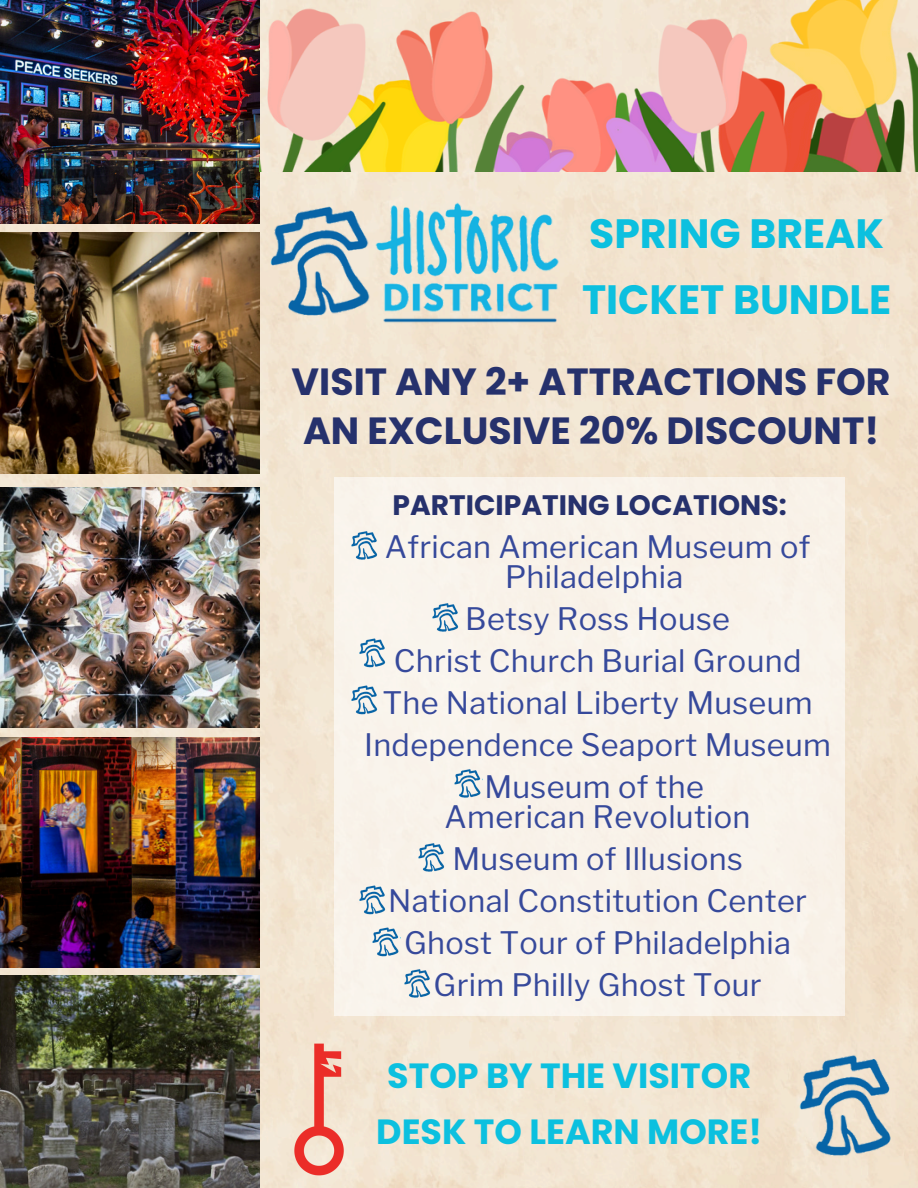
<style>
.page{position:relative;width:918px;height:1188px;background:#fff}
.page>*{position:absolute;margin:0;border:0;box-sizing:border-box;transform-origin:0 0}
.t1{font:700 40.95px/66.3px "Poppins";color:#0cc0df}
.t2{font:700 37.8px/49.5px "Poppins";color:#26316c;text-align:center}
.t3{font:700 34.95px/56.2px "Poppins";color:#0cc0df;text-align:center}
.t4{font:30.75px/30px "Libre Franklin";letter-spacing:.01em;color:#36499b;text-align:center}
.t5{font:700 28.2px "Poppins";color:#26316c}
</style>
<div class="page">
<img style="left:0;top:172px;width:918px;height:1016px">
<img style="left:0;top:0;width:260px;height:224px">
<img style="left:0;top:233px;width:260px;height:240px">
<img style="left:0;top:488px;width:260px;height:240px">
<img style="left:0;top:738px;width:260px;height:229px">
<img style="left:0;top:976px;width:260px;height:212px">
<div style="left:334px;top:477px;width:511px;height:539px;background:#f9f2ea"></div>
<img style="left:260px;top:0;width:658px;height:172px">
<img style="left:288px;top:1036px;width:63px;height:146px">
<img style="left:797px;top:1048px;width:97px;height:126px">
<img style="left:267px;top:199px;width:301px;height:136px">
<img style="left:351px;top:531px;width:27px;height:29px">
<img style="left:432px;top:603px;width:27px;height:29px">
<img style="left:359px;top:638px;width:27px;height:30px">
<img style="left:454px;top:769px;width:27px;height:29px">
<img style="left:351px;top:685px;width:27px;height:30px">
<img style="left:418px;top:843px;width:27px;height:29px">
<img style="left:359px;top:885px;width:27px;height:30px">
<img style="left:372px;top:927px;width:27px;height:30px">
<img style="left:404px;top:969px;width:27px;height:29px">
<h1 class="t1" style="left:582px;top:200px;width:311px">SPRING BREAK<br>TICKET BUNDLE</h1>
<h1 class="t2" style="left:292px;top:357px;width:600px">VISIT ANY 2+ ATTRACTIONS FOR<br>AN EXCLUSIVE 20% DISCOUNT!</h1>
<p class="t5" style="left:393px;top:485px;width:396px">PARTICIPATING LOCATIONS:</p>
<p class="t4" style="left:385px;top:532px;width:427px">African American Museum of<br>Philadelphia</p>
<h3 class="t4" style="left:465px;top:604px;width:266px">Betsy Ross House</h3>
<p class="t4" style="left:394px;top:646px;width:409px">Christ Church Burial Ground</p>
<p class="t4" style="left:382px;top:688px;width:432px">The National Liberty Museum</p>
<p class="t4" style="left:364px;top:730px;width:468px">Independence Seaport Museum</p>
<p class="t4" style="left:484px;top:772px;width:221px">Museum of the</p>
<p class="t4" style="left:445px;top:802px;width:307px">American Revolution</p>
<p class="t4" style="left:452px;top:844px;width:292px">Museum of Illusions</p>
<p class="t4" style="left:388px;top:886px;width:420px">National Constitution Center</p>
<p class="t4" style="left:404px;top:928px;width:388px">Ghost Tour of Philadelphia</p>
<p class="t4" style="left:434px;top:970px;width:329px">Grim Philly Ghost Tour</p>
<p class="t3" style="left:376px;top:1047px;width:388px">STOP BY THE VISITOR<br>DESK TO LEARN MORE!</p>
</div>
